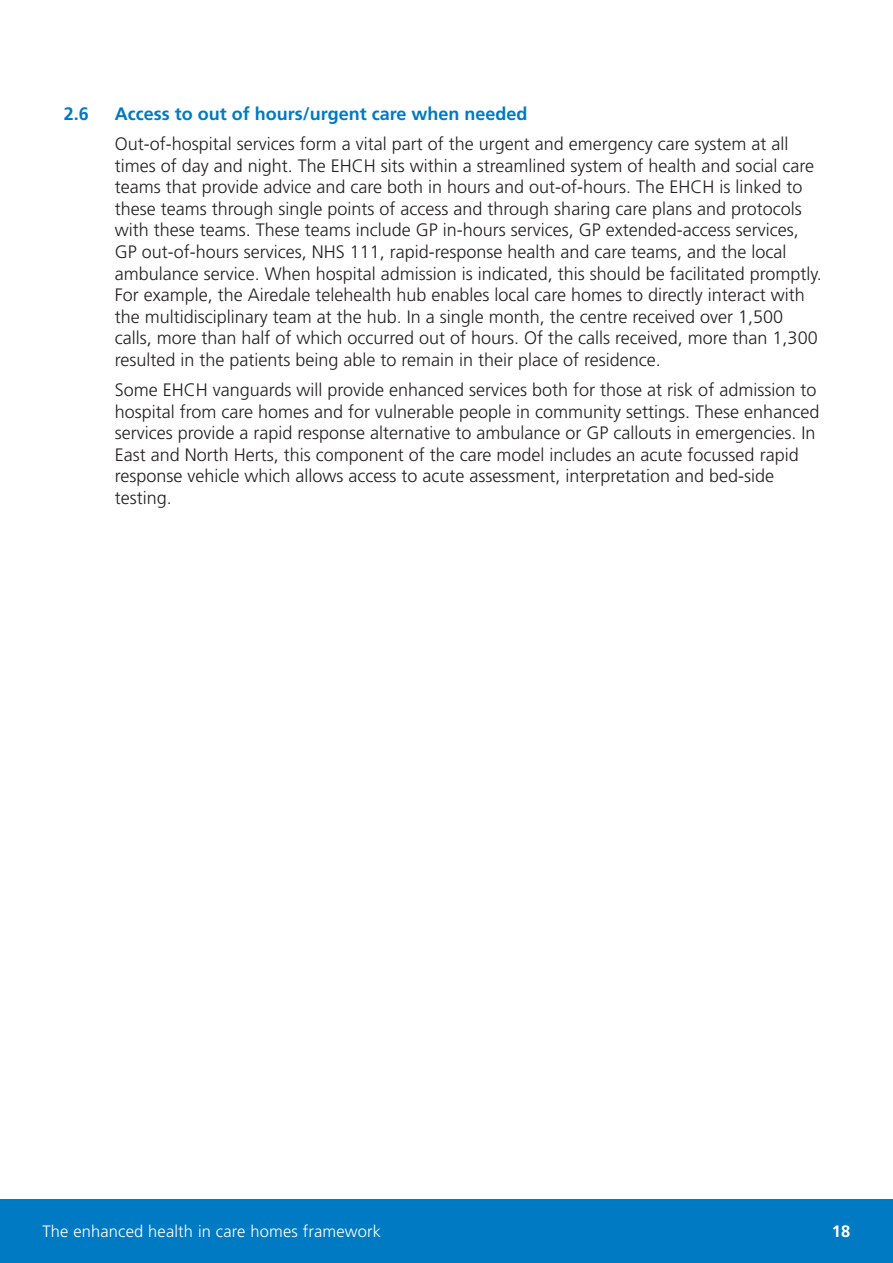
<style>
.page{position:relative;width:893px;height:1263px;background:#fff}
.page>*{position:absolute;margin:0;border:0;box-sizing:border-box;transform-origin:0 0}
.t1{font:300 18px/21.6px "Frutiger";color:#231f20}
.t2{font:700 18px "Frutiger";color:#007ac3}
.t3{font:300 16.5px "Frutiger";letter-spacing:.01em;color:#fff}
.t4{font:700 16.5px "Frutiger";color:#fff}
</style>
<div class="page">
<div style="left:0;top:1199px;width:893px;height:64px;background:#007ac3"></div>
<p class="t2" style="left:64px;top:103px;width:27px">2.6</p>
<p class="t2" style="left:115px;top:103px;width:414px">Access to out of hours/urgent care when needed</p>
<p class="t1" style="left:115px;top:133px;width:709px">Out-of-hospital services form a vital part of the urgent and emergency care system at all times of day and night. The EHCH sits within a streamlined system of health and social care teams that provide advice and care both in hours and out-of-hours. The EHCH is linked to these teams through single points of access and through sharing care plans and protocols with these teams. These teams include GP in-hours services, GP extended-access services, GP out-of-hours services, NHS 111, rapid-response health and care teams, and the local ambulance service. When hospital admission is indicated, this should be facilitated promptly.<br>For example, the Airedale telehealth hub enables local care homes to directly interact with the multidisciplinary team at the hub. In a single month, the centre received over 1,500 calls, more than half of which occurred out of hours. Of the calls received, more than 1,300 resulted in the patients being able to remain in their place of residence.</p>
<p class="t1" style="left:115px;top:379px;width:706px">Some EHCH vanguards will provide enhanced services both for those at risk of admission to hospital from care homes and for vulnerable people in community settings. These enhanced services provide a rapid response alternative to ambulance or GP callouts in emergencies. In East and North Herts, this component of the care model includes an acute focussed rapid response vehicle which allows access to acute assessment, interpretation and bed-side testing.</p>
<p class="t3" style="left:43px;top:1222px;width:340px">The enhanced health in care homes framework</p>
<p class="t4" style="left:832px;top:1222px;width:20px">18</p>
</div>
